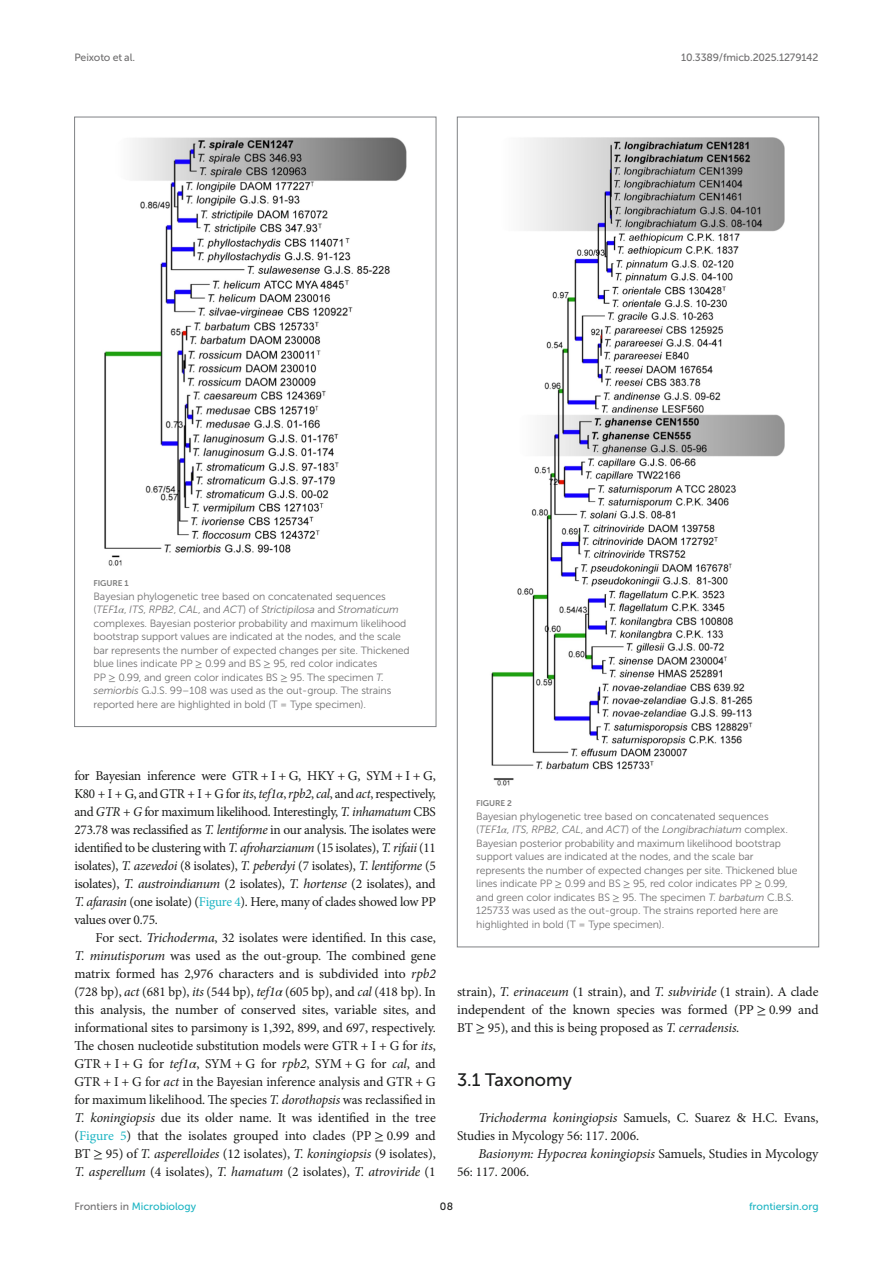
<style>
.page{position:relative;width:893px;height:1263px;background:#fff}
.page>*{position:absolute;margin:0;border:0;box-sizing:border-box;transform-origin:0 0}
.HEAD_2{font:18px "Museo Sans 500";color:#1b1c1b}
.TEXT{font:13.5px/18px "Minion Pro";letter-spacing:-.01em;color:#1b1c1b;text-align:justify}
.FIG_LEG{font:10.5px/13.5px "Museo Sans 300";letter-spacing:-.01em;color:#706f70}
.t1{font:10.5px "Museo Sans 500";letter-spacing:-.015em;color:#706f70}
.t2{font:10.5px "Museo Sans 500";color:#1db5c3}
.t3{font:10.5px "Museo Sans 500";color:#1b1c1b}
.FIG_HD{font:8.25px "Museo Sans 700";letter-spacing:-.01em;color:#7e7f7f}
.s1{font-style:italic}
.s2{font-family:"STIX General";font-style:italic}
.s3{font-family:"STIX General"}
.s4{color:#1db5c3}
.s5{color:#706f70}
</style>
<div class="page">
<img style="left:104px;top:137px;width:303px;height:429px">
<img style="left:491px;top:137px;width:294px;height:649px">
<p class="t1" style="left:74px;top:51px;width:62px">Peixoto et al.</p>
<p class="t1" style="left:681px;top:51px;width:139px">10.3389/fmicb.2025.1279142</p>
<p class="FIG_HD" style="left:94px;top:579px;width:37px">FIGURE 1</p>
<p class="FIG_LEG" style="left:94px;top:589px;width:318px">Bayesian phylogenetic tree based on concatenated sequences (<span class="s1">TEF1</span><span class="s2">α</span>, <span class="s1">ITS</span>, <span class="s1">RPB2</span>, <span class="s1">CAL</span>, and <span class="s1">ACT</span>) of <span class="s1">Strictipilosa</span> and <span class="s1">Stromaticum </span>complexes. Bayesian posterior probability and maximum likelihood bootstrap support values are indicated at the nodes, and the scale bar represents the number of expected changes per site. Thickened blue lines indicate PP <span class="s3">≥</span> 0.99 and BS <span class="s3">≥</span> 95, red color indicates<br>PP <span class="s3">≥</span> 0.99, and green color indicates BS <span class="s3">≥</span> 95. The specimen <span class="s1">T. semiorbis</span> G.J.S. 99–108 was used as the out-group. The strains reported here are highlighted in bold (T = Type specimen).</p>
<p class="TEXT" style="left:74px;top:767px;width:363px">for Bayesian inference were GTR + I + G, HKY + G, SYM + I + G, K80 + I + G, and GTR + I + G for <span class="s1">its</span>, <span class="s1">tef1</span><span class="s2">α</span>, <span class="s1">rpb2</span>, <span class="s1">cal</span>, and <span class="s1">act</span>, respectively, and <span class="s1">GTR + G</span> for maximum likelihood. Interestingly, <span class="s1">T. inhamatum</span> CBS 273.78 was reclassified as <span class="s1">T. lentiforme</span> in our analysis. The isolates were identified to be clustering with <span class="s1">T. afroharzianum</span> (15 isolates), <span class="s1">T. rifaii</span> (11 isolates), <span class="s1">T. azevedoi</span> (8 isolates), <span class="s1">T. peberdyi</span> (7 isolates), <span class="s1">T. lentiforme</span> (5 isolates), <span class="s1">T. austroindianum</span> (2 isolates), <span class="s1">T. hortense</span> (2 isolates), and <span class="s1">T. afarasin</span> (one isolate) (<span class="s4">Figure 4</span>). Here, many of clades showed low PP values over 0.75.</p>
<p class="TEXT" style="left:74px;top:929px;width:363px;text-indent:21px">For sect. <span class="s1">Trichoderma</span>, 32 isolates were identified. In this case, <span class="s1">T. minutisporum</span> was used as the out-group. The combined gene matrix formed has 2,976 characters and is subdivided into <span class="s1">rpb2 </span>(728 bp), <span class="s1">act</span> (681 bp), <span class="s1">its</span> (544 bp), <span class="s1">tef1</span><span class="s2">α</span> (605 bp), and <span class="s1">cal</span> (418 bp). In this analysis, the number of conserved sites, variable sites, and informational sites to parsimony is 1,392, 899, and 697, respectively.<br>The chosen nucleotide substitution models were GTR + I + G for <span class="s1">its</span>, GTR + I + G for <span class="s1">tef1</span><span class="s2">α</span>, SYM + G for <span class="s1">rpb2</span>, SYM + G for <span class="s1">cal</span>, and GTR + I + G for <span class="s1">act</span> in the Bayesian inference analysis and GTR + G for maximum likelihood. The species <span class="s1">T. dorothopsis</span> was reclassified in <span class="s1">T. koningiopsis</span> due its older name. It was identified in the tree (<span class="s4">Figure 5</span>) that the isolates grouped into clades (PP <span class="s3">≥</span> 0.99 and BT <span class="s3">≥</span> 95) of <span class="s1">T. asperelloides</span> (12 isolates), <span class="s1">T. koningiopsis</span> (9 isolates), <span class="s1">T. asperellum</span> (4 isolates), <span class="s1">T. hamatum</span> (2 isolates), <span class="s1">T. atroviride</span> (1</p>
<p class="FIG_HD" style="left:476px;top:799px;width:37px">FIGURE 2</p>
<p class="FIG_LEG" style="left:476px;top:810px;width:323px">Bayesian phylogenetic tree based on concatenated sequences (<span class="s1">TEF1</span><span class="s2">α</span>, <span class="s1">ITS</span>, <span class="s1">RPB2</span>, <span class="s1">CAL</span>, and <span class="s1">ACT</span>) of the <span class="s1">Longibrachiatum</span> complex.<br>Bayesian posterior probability and maximum likelihood bootstrap support values are indicated at the nodes, and the scale bar represents the number of expected changes per site. Thickened blue lines indicate PP <span class="s3">≥</span> 0.99 and BS <span class="s3">≥</span> 95, red color indicates PP <span class="s3">≥</span> 0.99, and green color indicates BS <span class="s3">≥</span> 95. The specimen <span class="s1">T. barbatum</span> C.B.S.<br>125733 was used as the out-group. The strains reported here are highlighted in bold (T = Type specimen).</p>
<p class="TEXT" style="left:457px;top:983px;width:363px">strain), <span class="s1">T. erinaceum</span> (1 strain), and <span class="s1">T. subviride</span> (1 strain). A clade independent of the known species was formed (PP <span class="s3">≥</span> 0.99 and BT <span class="s3">≥</span> 95), and this is being proposed as <span class="s1">T. cerradensis.</span></p>
<p class="HEAD_2" style="left:457px;top:1070px;width:116px">3.1 Taxonomy</p>
<p class="TEXT" style="left:457px;top:1109px;width:363px;text-indent:21px"><span class="s1">Trichoderma koningiopsis</span> Samuels, C. Suarez &amp; H.C. Evans,<br>Studies in Mycology 56: 117. 2006.</p>
<p class="TEXT" style="left:457px;top:1145px;width:363px;text-indent:21px"><span class="s1">Basionym: Hypocrea koningiopsis</span> Samuels, Studies in Mycology<br>56: 117. 2006.</p>
<p class="t2" style="left:74px;top:1200px;width:123px"><span class="s5">Frontiers in</span> Microbiology</p>
<p class="t3" style="left:440px;top:1200px;width:15px">08</p>
<p class="t2" style="left:749px;top:1200px;width:71px">frontiersin.org</p>
</div>
